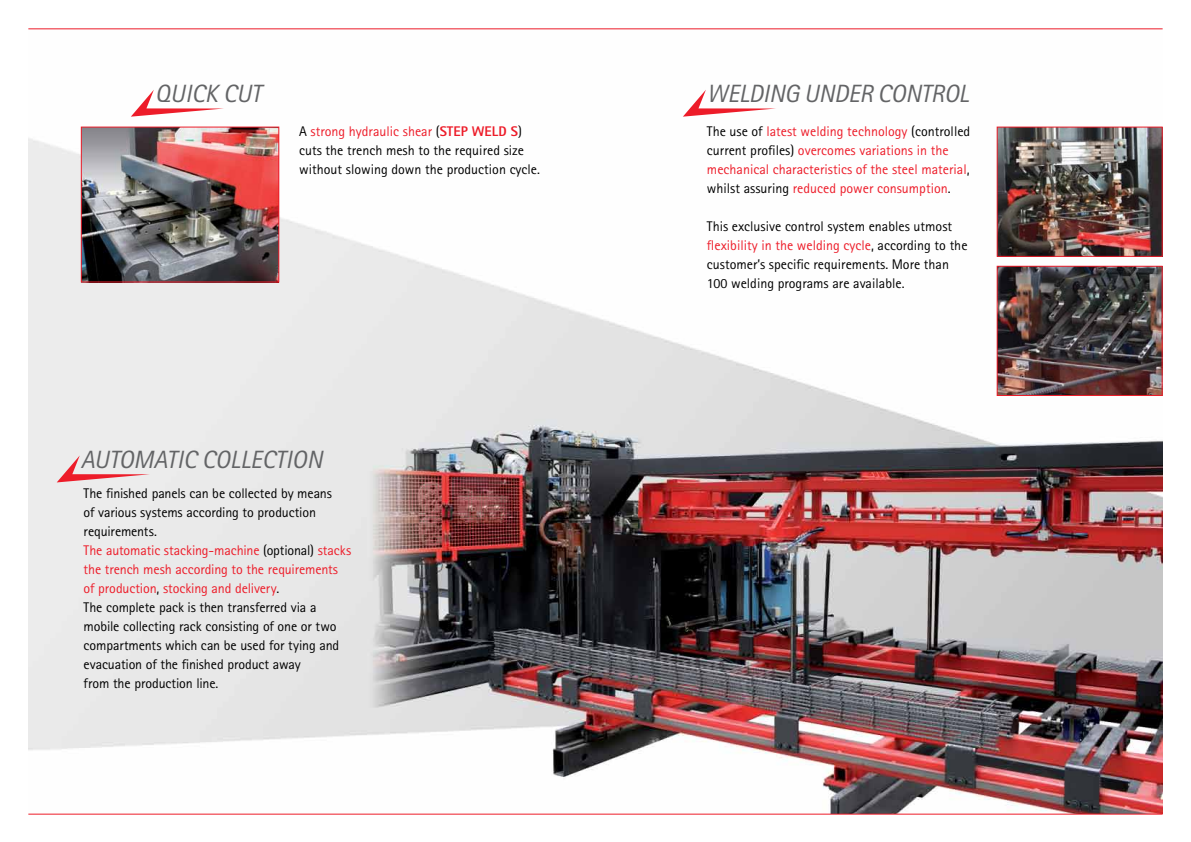
<style>
.page{position:relative;width:1191px;height:842px;background:#fff}
.page>*{position:absolute;margin:0;border:0;box-sizing:border-box;transform-origin:0 0}
.t1{font:italic 25px "Rotis Sans Serif Std";color:#636466}
.t2{font:14px/19px "Rotis Sans Serif Std";color:#000}
.t3{font:14px/19px "Rotis Sans Serif Std";color:#ed1c29}
.s1{color:#ed1c29}
.s2{font-weight:800;color:#ed1c29}
.s3{color:#000}
</style>
<div class="page">
<img style="left:28px;top:29px;width:1134px;height:785px">
<svg style="left:131px;top:90px;width:93px;height:27px"></svg>
<hr style="left:28px;top:28px;width:1134px;height:1px;background:#ed1c29">
<hr style="left:28px;top:814px;width:1134px;height:1px;background:#ed1c29">
<svg style="left:57px;top:455px;width:93px;height:27px;background:#ecc7ca"></svg>
<img style="left:83px;top:129px;width:194px;height:151px">
<div style="left:81px;top:127px;width:198px;height:155px;border:1px solid #ed1c29"></div>
<svg style="left:683px;top:90px;width:93px;height:27px"></svg>
<img style="left:998px;top:129px;width:162px;height:126px">
<div style="left:996px;top:127px;width:166px;height:130px;border:1px solid #ed1c29"></div>
<img style="left:998px;top:268px;width:162px;height:126px">
<div style="left:996px;top:266px;width:166px;height:130px;border:1px solid #ed1c29"></div>
<h1 class="t1" style="left:155px;top:79px;width:108px">QUICK CUT</h1>
<p class="t2" style="left:299px;top:122px;width:242px">A <span class="s1">strong hydraulic shear</span> (<span class="s2">STEP WELD S</span>) cuts the trench mesh to the required size without slowing down the production cycle.</p>
<h1 class="t1" style="left:81px;top:444px;width:243px">AUTOMATIC COLLECTION</h1>
<p class="t2" style="left:84px;top:483px;width:269px">The finished panels can be collected by means<br>of various systems according to production requirements.<br><span class="s1">The automatic stacking-machine</span> (optional) <span class="s1">stacks the trench mesh according to the requirements of production</span>, <span class="s1">stocking and delivery</span>.<br>The complete pack is then transferred via a mobile collecting rack consisting of one or two compartments which can be used for tying and evacuation of the finished product away<br>from the production line.</p>
<h1 class="t1" style="left:707px;top:79px;width:263px">WELDING UNDER CONTROL</h1>
<p class="t3" style="left:707px;top:122px;width:265px"><span class="s3">The use of</span> latest welding technology <span class="s3">(controlled current profiles)</span> overcomes variations in the mechanical characteristics of the steel material<span class="s3">, whilst assuring</span> reduced power consumption<span class="s3">.</span></p>
<p class="t2" style="left:707px;top:217px;width:262px">This exclusive control system enables utmost <span class="s1">flexibility in the welding cycle</span>, according to the customer’s specific requirements. More than 100 welding programs are available.</p>
</div>
